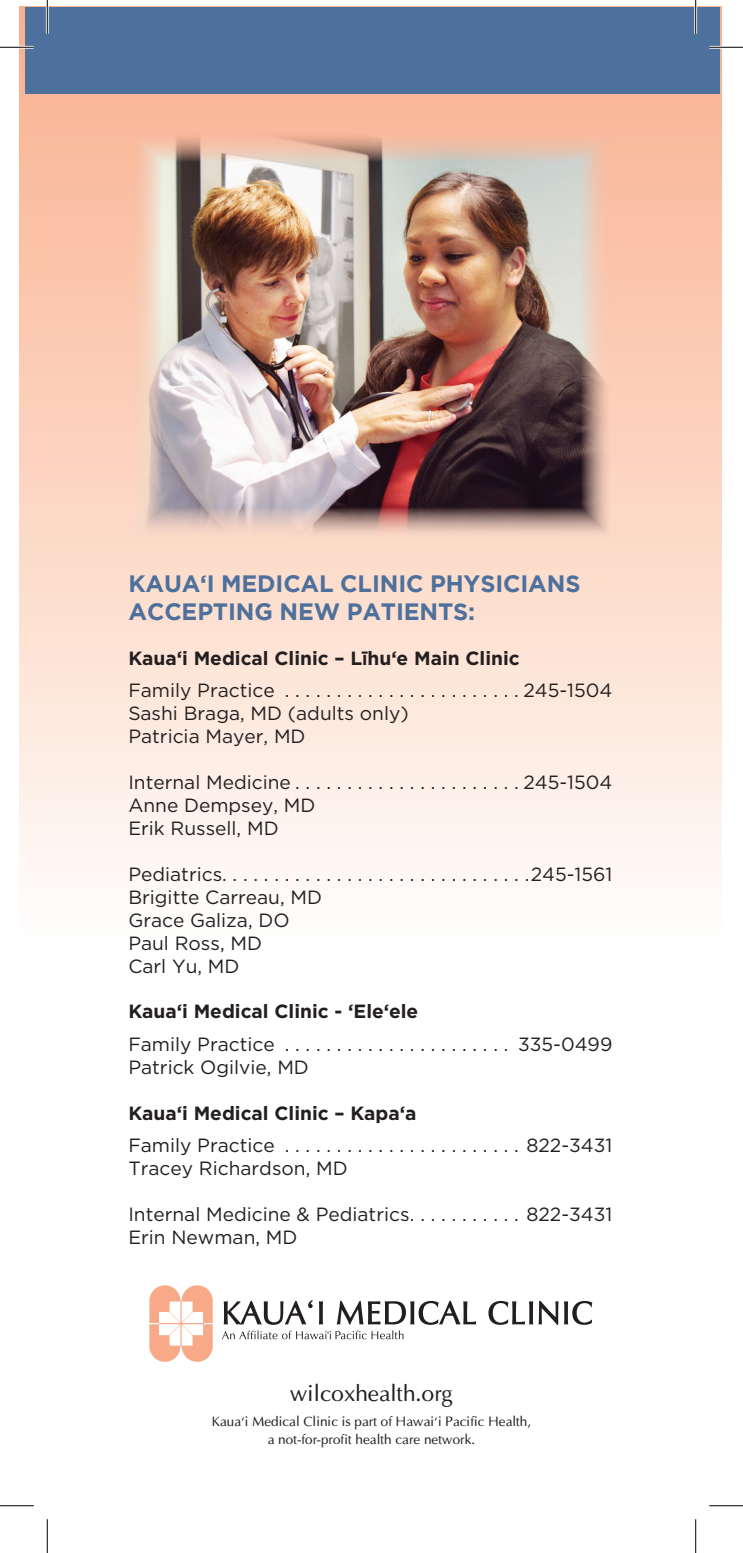
<style>
.page{position:relative;width:743px;height:1553px;background:#fff}
.page>*{position:absolute;margin:0;border:0;box-sizing:border-box;transform-origin:0 0}
.t1{font:700 23.62px/28.3px "Gotham";letter-spacing:-.005em;color:#4d709c}
.t2{font:22.5px "Optima";color:#231f20}
.t3{font:19.12px/22.9px "Gotham";color:#231f20}
.t4{font:700 19.12px "Gotham";color:#231f20}
.t5{font:13.5px/18px "Optima";color:#231f20;text-align:center}
.s1{font-weight:700}
.s2{font-family:"Arial";font-weight:700}
</style>
<div class="page">
<div style="left:20px;top:7px;width:701px;height:1197px;background:linear-gradient(to bottom,#fab290,#fff)"></div>
<div style="left:25px;top:7px;width:694px;height:87px;background:#4d709c"></div>
<svg style="left:149px;top:1285px;width:64px;height:77px"></svg>
<svg style="left:319px;top:1301px;width:4px;height:23px"></svg>
<svg style="left:336px;top:1301px;width:140px;height:23px"></svg>
<svg style="left:488px;top:1301px;width:70px;height:23px"></svg>
<svg style="left:564px;top:1301px;width:28px;height:23px"></svg>
<svg style="left:224px;top:1300px;width:89px;height:24px"></svg>
<svg style="left:222px;top:1330px;width:181px;height:9px"></svg>
<img style="left:129px;top:129px;width:484px;height:410px">
<hr style="left:0;top:46px;width:34px;height:3px;background:#fff">
<hr style="left:709px;top:46px;width:33px;height:3px;background:#fff">
<hr style="left:46px;top:0;width:3px;height:34px;background:#fff">
<hr style="left:694px;top:0;width:3px;height:34px;background:#fff">
<hr style="left:0;top:47px;width:34px;height:1px;background:#000">
<hr style="left:709px;top:47px;width:33px;height:1px;background:#000">
<hr style="left:0;top:1505px;width:34px;height:1px;background:#000">
<hr style="left:709px;top:1505px;width:33px;height:1px;background:#000">
<hr style="left:47px;top:0;width:1px;height:34px;background:#000">
<hr style="left:47px;top:1519px;width:1px;height:33px;background:#000">
<hr style="left:695px;top:0;width:1px;height:34px;background:#000">
<hr style="left:695px;top:1519px;width:1px;height:33px;background:#000">
<p class="t1" style="left:128px;top:568px;width:453px">KAUA‘I MEDICAL CLINIC PHYSICIANS<br>ACCEPTING NEW PATIENTS:</p>
<p class="t3" style="left:128px;top:641px;width:485px;line-height:32.4px"><span class="s1">Kaua‘i Medical Clinic – L</span><span class="s2">ī</span><span class="s1">hu‘e Main Clinic<br></span>Family Practice . . . . . . . . . . . . . . . . . . . . . . 245-1504</p>
<p class="t3" style="left:128px;top:701px;width:282px">Sashi Braga, MD (adults only)<br>Patricia Mayer, MD</p>
<p class="t3" style="left:128px;top:770px;width:485px">Internal Medicine . . . . . . . . . . . . . . . . . . . . . 245-1504<br>Anne Dempsey, MD<br>Erik Russell, MD</p>
<p class="t3" style="left:128px;top:862px;width:485px">Pediatrics..............................245-1561<br>Brigitte Carreau, MD<br>Grace Galiza, DO<br>Paul Ross, MD<br>Carl Yu, MD</p>
<p class="t4" style="left:128px;top:1000px;width:291px">Kaua‘i Medical Clinic - ‘Ele‘ele</p>
<p class="t3" style="left:128px;top:1032px;width:485px">Family Practice . . . . . . . . . . . . . . . . . . . . . . 335-0499<br>Patrick Ogilvie, MD</p>
<p class="t4" style="left:128px;top:1102px;width:289px">Kaua‘i Medical Clinic – Kapa‘a</p>
<p class="t3" style="left:128px;top:1133px;width:485px">Family Practice . . . . . . . . . . . . . . . . . . . . . . . 822-3431<br>Tracey Richardson, MD</p>
<p class="t3" style="left:128px;top:1202px;width:485px">Internal Medicine &amp; Pediatrics . . . . . . . . . . . 822-3431<br>Erin Newman, MD</p>
<p class="t2" style="left:290px;top:1379px;width:164px">wilcoxhealth.org</p>
<p class="t5" style="left:212px;top:1412px;width:321px">Kaua‘i Medical Clinic is part of Hawai‘i Pacific Health, a not-for-profit health care network.</p>
</div>
